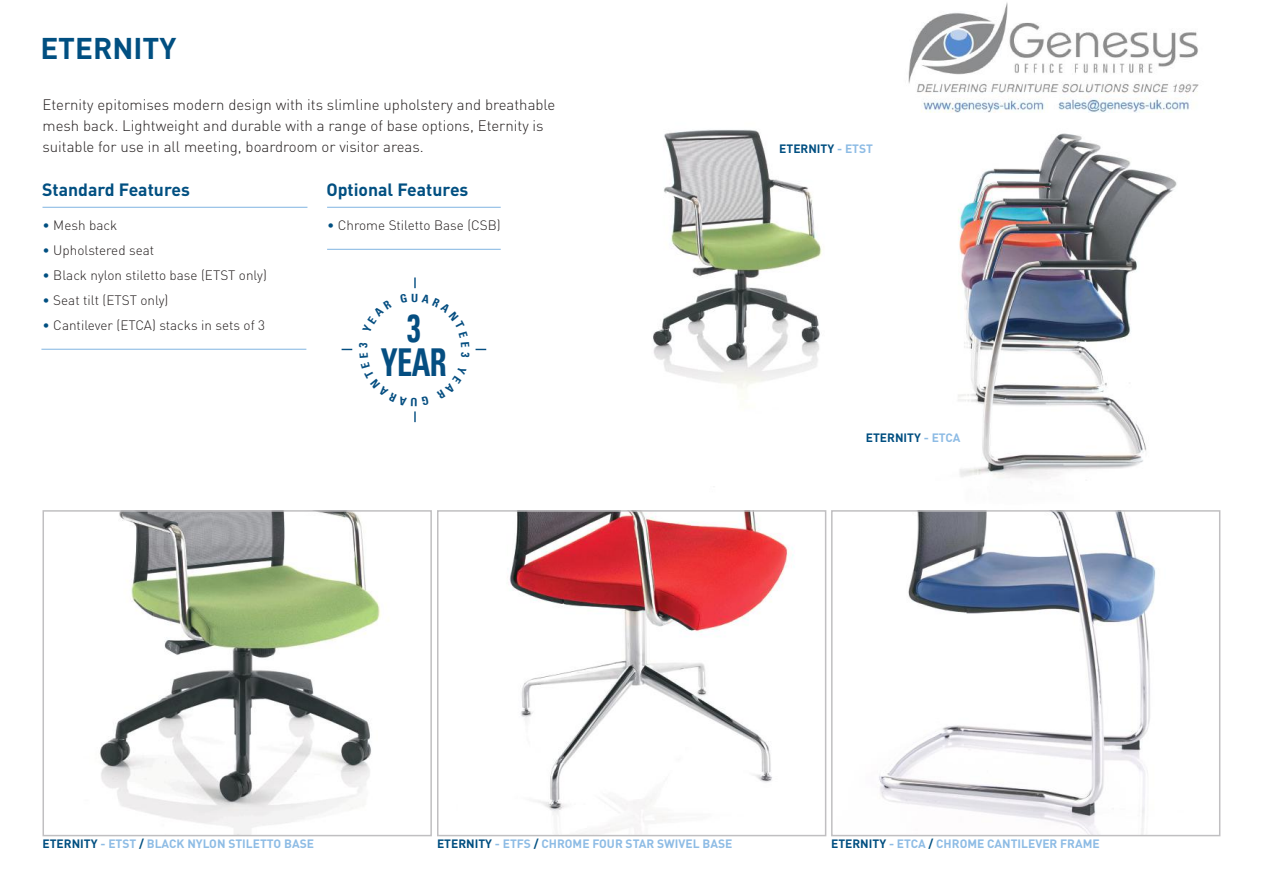
<style>
.page{position:relative;width:1263px;height:893px;background:#fff}
.page>*{position:absolute;margin:0;border:0;box-sizing:border-box;transform-origin:0 0}
.t1{font:700 condensed 38.4px/34.2px "Univers";color:#054e81;text-align:center;scale:.79 1}
.t2{font:700 29.7px "DIN";color:#014f81}
.t3{font:700 17.55px "DIN";color:#014f81}
.t4{font:300 15px/21px "DIN";color:#241f1f}
.t5{font:300 13.5px "DIN";color:#241f1f}
.t6{font:700 12px "DIN";color:#8ebce5}
.t7{font:700 12px "DIN";color:#014f81}
.s1{color:#014f81}
.s2{color:#8ebce5}
</style>
<div class="page">
<img style="left:943px;top:112px;width:234px;height:367px">
<img style="left:653px;top:129px;width:174px;height:415px">
<img style="left:99px;top:513px;width:282px;height:320px">
<div style="left:43px;top:510px;width:389px;height:326px;border:2px solid #c0bfc1"></div>
<img style="left:509px;top:513px;width:314px;height:320px">
<div style="left:437px;top:510px;width:389px;height:326px;border:2px solid #c0bfc1"></div>
<img style="left:879px;top:513px;width:277px;height:320px">
<div style="left:831px;top:510px;width:389px;height:326px;border:2px solid #c0bfc1"></div>
<hr style="left:43px;top:207px;width:264px;height:1px;background:#8ebce5">
<hr style="left:41px;top:349px;width:265px;height:1px;background:#8ebce5">
<hr style="left:327px;top:207px;width:174px;height:1px;background:#8ebce5">
<hr style="left:327px;top:249px;width:174px;height:1px;background:#8ebce5">
<img style="left:908px;top:2px;width:291px;height:110px">
<h2 class="t2" style="left:40px;top:35px;width:138px">ETERNITY</h2>
<p class="t4" style="left:43px;top:95px;width:514px">Eternity epitomises modern design with its slimline upholstery and breathable mesh back. Lightweight and durable with a range of base options, Eternity is suitable for use in all meeting, boardroom or visitor areas.</p>
<p class="t3" style="left:42px;top:182px;width:149px">Standard Features</p>
<p class="t5" style="left:43px;top:219px;width:76px"><span class="s1">•</span> Mesh back</p>
<p class="t5" style="left:43px;top:244px;width:113px"><span class="s1">•</span> Upholstered seat</p>
<p class="t5" style="left:43px;top:269px;width:226px"><span class="s1">•</span> Black nylon stiletto base (ETST only)</p>
<p class="t5" style="left:43px;top:294px;width:127px"><span class="s1">•</span> Seat tilt (ETST only)</p>
<p class="t5" style="left:43px;top:319px;width:224px"><span class="s1">•</span> Cantilever (ETCA) stacks in sets of 3</p>
<p class="t3" style="left:326px;top:182px;width:144px">Optional Features</p>
<p class="t5" style="left:327px;top:219px;width:175px"><span class="s1">•</span> Chrome Stiletto Base (CSB)</p>
<h1 class="t1" style="left:381px;top:311px;width:85px">3<br>YEAR</h1>
<p class="t7" style="left:779px;top:144px;width:95px">ETERNITY <span class="s2">- ETST</span></p>
<p class="t7" style="left:866px;top:432px;width:96px">ETERNITY <span class="s2">- ETCA</span></p>
<p class="t6" style="left:43px;top:839px;width:273px"><span class="s1">ETERNITY</span> - ETST <span class="s1">/</span> BLACK NYLON STILETTO BASE</p>
<p class="t6" style="left:437px;top:839px;width:297px"><span class="s1">ETERNITY</span> - ETFS <span class="s1">/</span> CHROME FOUR STAR SWIVEL BASE</p>
<p class="t6" style="left:831px;top:839px;width:270px"><span class="s1">ETERNITY</span> - ETCA <span class="s1">/</span> CHROME CANTILEVER FRAME</p>
</div>
